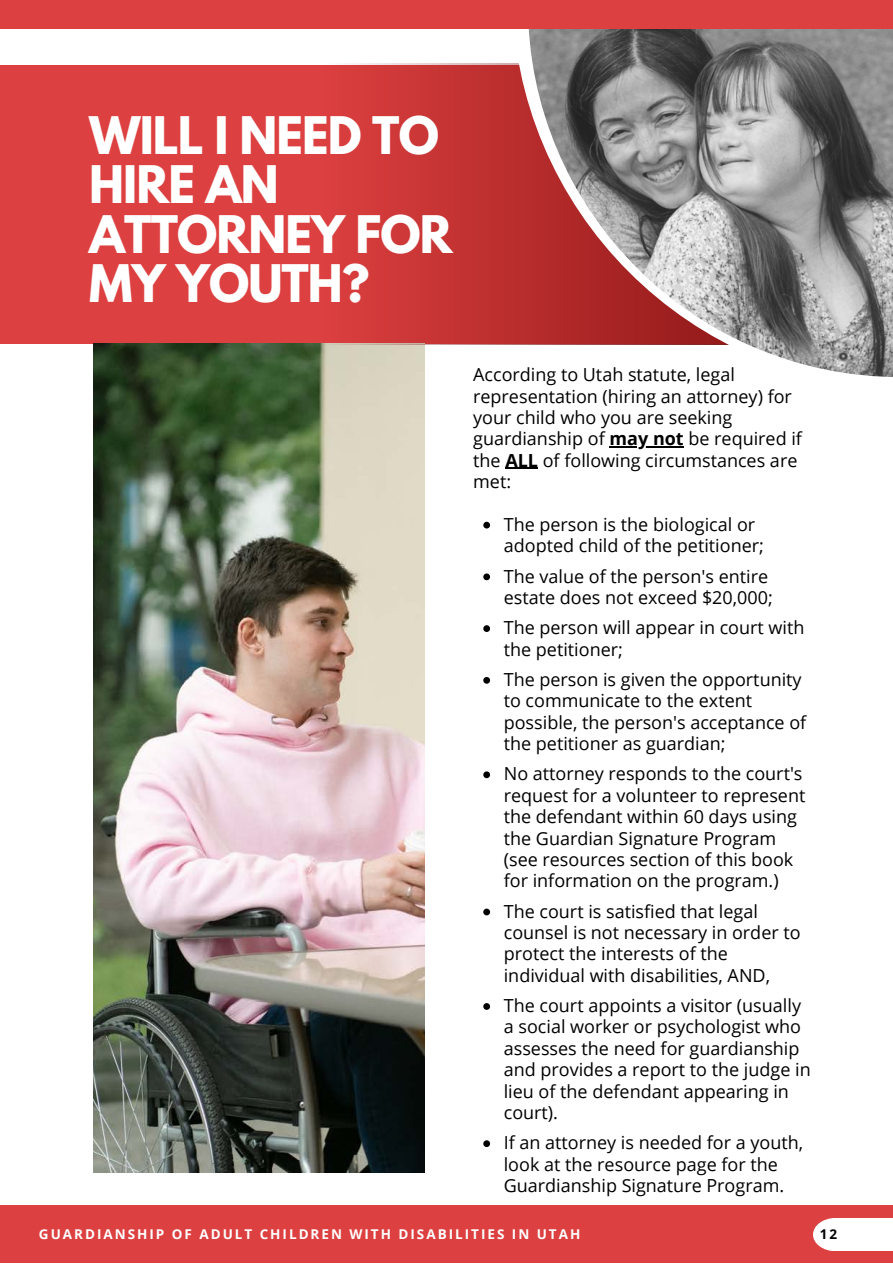
<style>
.page{position:relative;width:893px;height:1264px;background:#fff}
.page>*{position:absolute;margin:0;border:0;box-sizing:border-box;transform-origin:0 0}
.t1{font:700 45.9px/49.5px "League Spartan";letter-spacing:-.02em;color:#fff}
.t2{font:18px/21.3px "Open Sans";color:#000}
.t3{font:700 13.5px "Open Sans";letter-spacing:.145em;color:#fff}
.t4{font:700 13.5px "Open Sans";color:#000}
.s1{font-weight:700}
</style>
<div class="page">
<div style="left:0;top:1205px;width:892px;height:57px;background:#dd4040"></div>
<div style="left:0;top:65px;width:892px;height:279px;background:#dd4040"></div>
<div style="left:813px;top:1218px;width:79px;height:32px;background:#fff"></div>
<img style="left:93px;top:344px;width:332px;height:828px">
<svg style="left:324px;top:63px;width:188px;height:281px;fill:#cb3737"></svg>
<svg style="left:483px;top:522px;width:7px;height:6px"></svg>
<svg style="left:483px;top:573px;width:7px;height:7px"></svg>
<svg style="left:483px;top:625px;width:7px;height:7px"></svg>
<svg style="left:483px;top:677px;width:7px;height:6px"></svg>
<svg style="left:483px;top:771px;width:7px;height:7px"></svg>
<svg style="left:483px;top:908px;width:7px;height:7px"></svg>
<svg style="left:483px;top:1003px;width:7px;height:6px"></svg>
<svg style="left:483px;top:1140px;width:7px;height:6px"></svg>
<hr style="left:609px;top:446px;width:74px;height:1px;background:#000">
<hr style="left:505px;top:468px;width:33px;height:1px;background:#000">
<div style="left:512px;top:63px;width:16px;height:282px;background:#b92d2d"></div>
<img style="left:528px;top:29px;width:364px;height:348px">
<div style="left:0;top:0;width:892px;height:29px;background:#dd4040"></div>
<h1 class="t1" style="left:89px;top:116px;width:365px">WILL I NEED TO<br>HIRE AN<br>ATTORNEY FOR<br>MY YOUTH?</h1>
<p class="t2" style="left:473px;top:363px;width:330px">According to Utah statute, legal representation (hiring an attorney) for your child who you are seeking guardianship of <span class="s1">may not</span> be required if the <span class="s1">ALL</span> of following circumstances are met:</p>
<p class="t2" style="left:503px;top:513px;width:261px">The person is the biological or adopted child of the petitioner;</p>
<p class="t2" style="left:503px;top:565px;width:270px">The value of the person's entire estate does not exceed $20,000;</p>
<p class="t2" style="left:503px;top:616px;width:302px">The person will appear in court with the petitioner;</p>
<p class="t2" style="left:503px;top:668px;width:304px">The person is given the opportunity to communicate to the extent possible, the person's acceptance of the petitioner as guardian;</p>
<p class="t2" style="left:503px;top:762px;width:303px">No attorney responds to the court's request for a volunteer to represent the defendant within 60 days using the Guardian Signature Program (see resources section of this book for information on the program.)</p>
<p class="t2" style="left:503px;top:900px;width:298px">The court is satisfied that legal counsel is not necessary in order to protect the interests of the individual with disabilities, AND,</p>
<p class="t2" style="left:503px;top:994px;width:308px">The court appoints a visitor (usually a social worker or psychologist who assesses the need for guardianship and provides a report to the judge in lieu of the defendant appearing in court).</p>
<p class="t2" style="left:503px;top:1131px;width:301px">If an attorney is needed for a youth, look at the resource page for the<br>Guardianship Signature Program.</p>
<p class="t3" style="left:39px;top:1223px;width:543px">GUARDIANSHIP OF ADULT CHILDREN WITH DISABILITIES IN UTAH</p>
<p class="t4" style="left:819px;top:1223px;width:19px">12</p>
</div>
